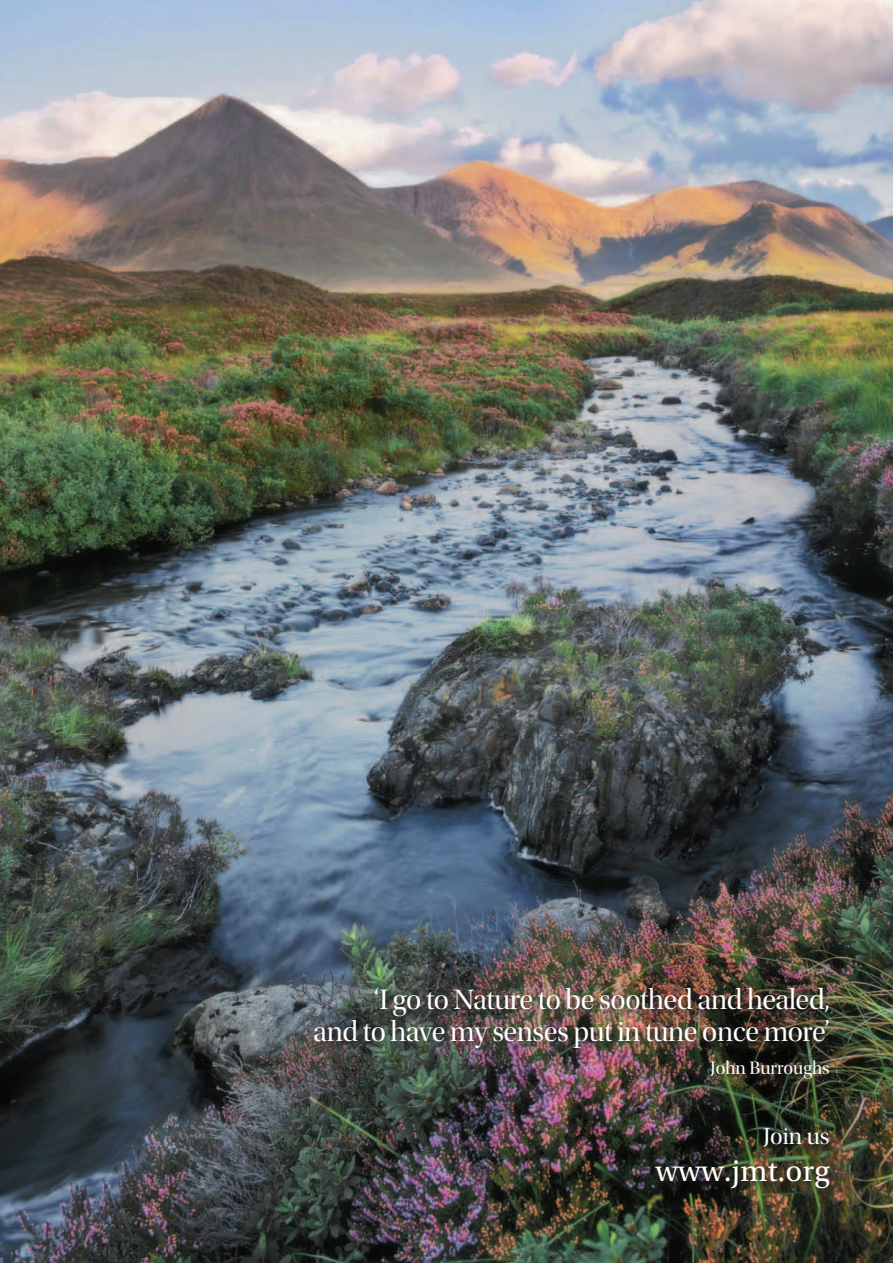
<style>
.page{position:relative;width:893px;height:1263px;background:#fff}
.page>*{position:absolute;margin:0;border:0;box-sizing:border-box;transform-origin:0 0}
.t1{font:31.2px "Utopia Std";letter-spacing:.01em;color:#fff}
.t2{font:29.25px/32.1px "Utopia Std Disp";letter-spacing:-.015em;color:#fff;text-align:right}
.t3{font:24.3px "Utopia Std Disp";color:#fff}
.t4{font:18.75px "Utopia Std Disp";color:#fff}
</style>
<div class="page">
<img style="left:0;top:0;width:893px;height:1263px">
<div style="left:312px;top:986px;width:528px;height:103px;background:#231f20;opacity:.75"></div>
<div style="left:653px;top:1125px;width:188px;height:75px;background:#231f20;opacity:.75"></div>
<p class="t2" style="left:313px;top:984px;width:518px">‘I go to Nature to be soothed and healed,<br>and to have my senses put in tune once more’</p>
<p class="t4" style="left:710px;top:1058px;width:121px">John Burroughs</p>
<p class="t3" style="left:763px;top:1123px;width:68px">Join us</p>
<p class="t1" style="left:655px;top:1154px;width:176px">www.jmt.org</p>
</div>
